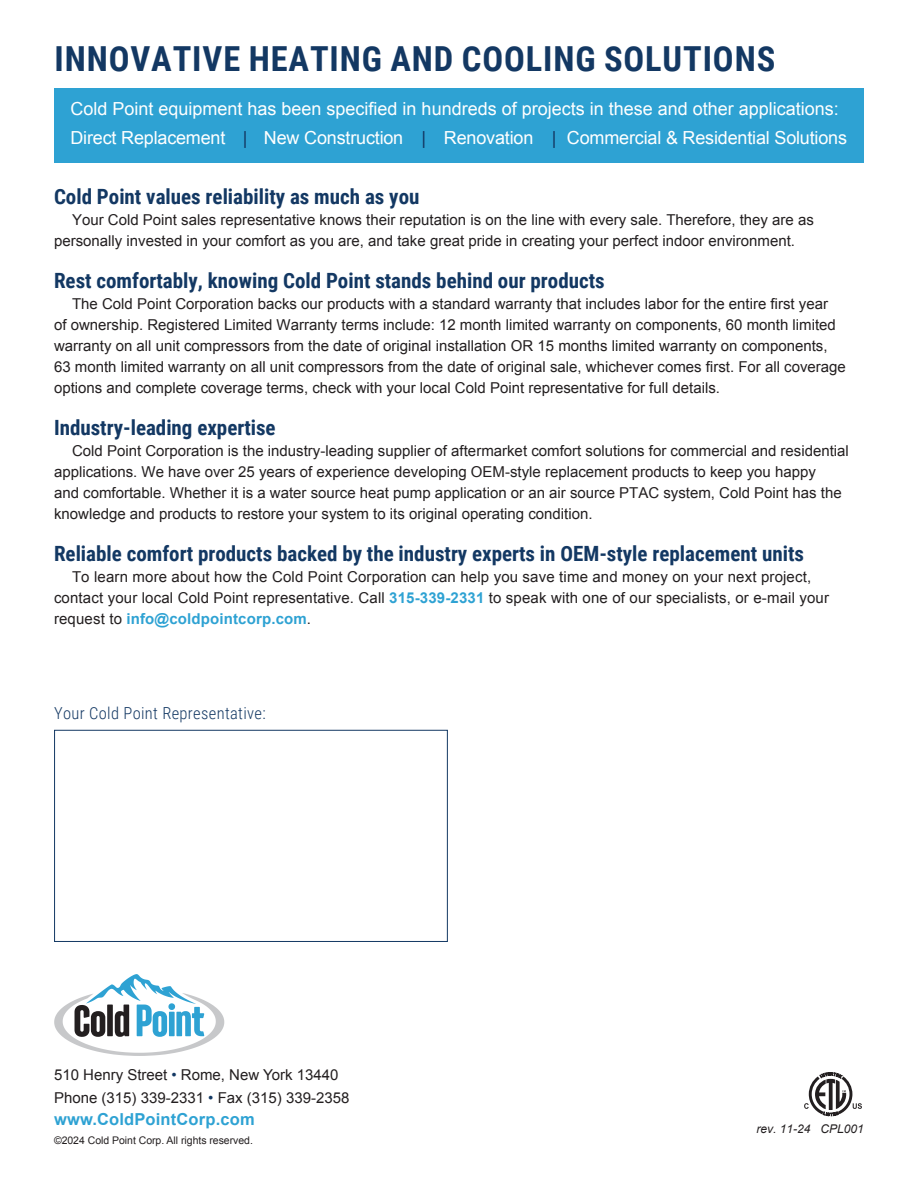
<style>
.page{position:relative;width:918px;height:1188px;background:#fff}
.page>*{position:absolute;margin:0;border:0;box-sizing:border-box;transform-origin:0 0}
.Subhead{font:700 34.5px "Roboto Condensed";letter-spacing:.025em;color:#133863}
.Subhead-2{font:700 21px "Roboto Condensed";color:#133863}
.Text{font:18px "Arial";letter-spacing:-.005em;color:#fff}
.t1{font:300 16.5px "Roboto Condensed";letter-spacing:.02em;color:#133863}
.t2{font:700 16.5px "Arial";letter-spacing:.01em;color:#2ea2d3}
.bullets{font:15px/21px "Arial";color:#231f20}
.bold_leadin{font:italic 12px "Arial";color:#231f20}
.bullets-2{font:10.5px "Arial";letter-spacing:-.005em;color:#231f20}
.s1{color:#133863}
.s2{font-weight:700;color:#2ea2d3}
</style>
<div class="page">
<svg style="left:804px;top:1072px;width:58px;height:44px"></svg>
<div style="left:54px;top:88px;width:810px;height:75px;background:#2ea2d3"></div>
<div style="left:54px;top:730px;width:394px;height:212px;border:1px solid #133863"></div>
<svg style="left:54px;top:974px;width:170px;height:82px"></svg>
<p class="Subhead" style="left:55px;top:34px;width:722px">INNOVATIVE HEATING AND COOLING SOLUTIONS</p>
<p class="Text" style="left:70px;top:97px;width:770px">Cold Point equipment has been specified in hundreds of projects in these and other applications:</p>
<p class="Text" style="left:70px;top:126px;width:778px">Direct Replacement <span class="s1">|</span> New Construction <span class="s1">|</span> Renovation <span class="s1">|</span> Commercial &amp; Residential Solutions</p>
<p class="Subhead-2" style="left:54px;top:181px;width:367px">Cold Point values reliability as much as you</p>
<p class="bullets" style="left:54px;top:209px;width:761px;text-indent:18px">Your Cold Point sales representative knows their reputation is on the line with every sale. Therefore, they are as personally invested in your comfort as you are, and take great pride in creating your perfect indoor environment.</p>
<p class="Subhead-2" style="left:54px;top:265px;width:552px">Rest comfortably, knowing Cold Point stands behind our products</p>
<p class="bullets" style="left:54px;top:293px;width:793px;text-indent:18px">The Cold Point Corporation backs our products with a standard warranty that includes labor for the entire first year<br>of ownership. Registered Limited Warranty terms include: 12 month limited warranty on components, 60 month limited warranty on all unit compressors from the date of original installation OR 15 months limited warranty on components, 63 month limited warranty on all unit compressors from the date of original sale, whichever comes first. For all coverage options and complete coverage terms, check with your local Cold Point representative for full details.</p>
<p class="Subhead-2" style="left:54px;top:412px;width:223px">Industry-leading expertise</p>
<p class="bullets" style="left:54px;top:440px;width:796px;text-indent:18px">Cold Point Corporation is the industry-leading supplier of aftermarket comfort solutions for commercial and residential applications. We have over 25 years of experience developing OEM-style replacement products to keep you happy<br>and comfortable. Whether it is a water source heat pump application or an air source PTAC system, Cold Point has the knowledge and products to restore your system to its original operating condition.</p>
<p class="Subhead-2" style="left:54px;top:538px;width:752px">Reliable comfort products backed by the industry experts in OEM-style replacement units</p>
<p class="bullets" style="left:54px;top:566px;width:777px;text-indent:18px">To learn more about how the Cold Point Corporation can help you save time and money on your next project, contact your local Cold Point representative. Call <span class="s2">315-339-2331</span> to speak with one of our specialists, or e-mail your request to <span class="s2">info@coldpointcorp.com</span>.</p>
<p class="t1" style="left:54px;top:701px;width:213px">Your Cold Point Representative:</p>
<p class="bullets" style="left:54px;top:1064px;width:286px">510 Henry Street <span class="s1">•</span> Rome, New York 13440</p>
<p class="bullets" style="left:54px;top:1087px;width:297px">Phone (315) 339-2331 <span class="s1">•</span> Fax (315) 339-2358</p>
<p class="t2" style="left:54px;top:1108px;width:202px">www.ColdPointCorp.com</p>
<p class="bullets-2" style="left:54px;top:1133px;width:200px">©2024 Cold Point Corp. All rights reserved.</p>
<p class="bold_leadin" style="left:757px;top:1121px;width:109px">rev. 11-24 CPL001</p>
</div>
